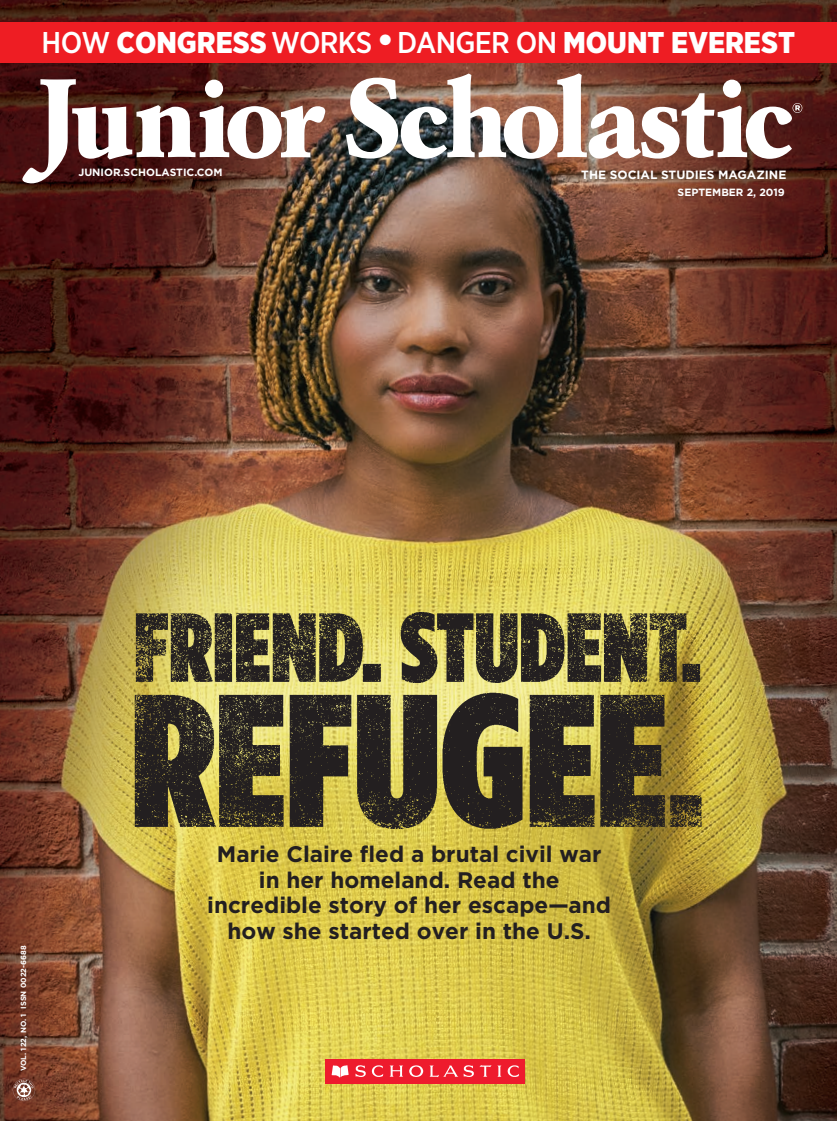
<style>
.page{position:relative;width:837px;height:1121px;background:#fff}
.page>*{position:absolute;margin:0;border:0;box-sizing:border-box;transform-origin:0 0}
.t1{font:900 30px "Gotham Narrow";color:#fff}
.t2{font:700 22.5px/25.5px "Gotham";color:#231f20;text-align:center}
.t3{font:700 12px "Gotham";color:#fff}
.t4{font:700 10.5px "Gotham";color:#fff}
.t5{font:700 7.5px "Gotham";color:#fff}
.s1{font-weight:500}
</style>
<div class="page">
<img style="left:0;top:0;width:837px;height:1120px">
<div style="left:325px;top:1058px;width:200px;height:25px;background:#ee1b2d"></div>
<svg style="left:332px;top:1065px;width:17px;height:12px"></svg>
<svg style="left:355px;top:1065px;width:11px;height:12px"></svg>
<svg style="left:372px;top:1065px;width:11px;height:12px"></svg>
<svg style="left:390px;top:1065px;width:13px;height:11px"></svg>
<svg style="left:464px;top:1065px;width:37px;height:12px"></svg>
<svg style="left:507px;top:1065px;width:12px;height:12px"></svg>
<svg style="left:409px;top:1065px;width:14px;height:11px"></svg>
<svg style="left:429px;top:1065px;width:29px;height:12px"></svg>
<div style="left:0;top:22px;width:837px;height:41px;background:#ee1d23"></div>
<svg style="left:22px;top:79px;width:303px;height:104px"></svg>
<svg style="left:346px;top:73px;width:456px;height:86px"></svg>
<svg style="left:13px;top:1078px;width:22px;height:23px"></svg>
<img style="left:120px;top:569px;width:608px;height:332px">
<h1 class="t1" style="left:42px;top:22px;width:755px"><span class="s1">HOW</span> CONGRESS<span class="s1">WORKS</span> ● <span class="s1">DANGER ON</span> MOUNT EVEREST</h1>
<p class="t4" style="left:78px;top:165px;width:146px">JUNIOR.SCHOLASTIC.COM</p>
<p class="t3" style="left:581px;top:166px;width:207px">THE SOCIAL STUDIES MAGAZINE</p>
<p class="t4" style="left:678px;top:185px;width:109px">SEPTEMBER 2, 2019</p>
<p class="t5" style="left:19px;top:1071px;width:128px;rotate:-90deg">VOL. 122, NO. 1 ISSN 0022-6688</p>
<p class="t2" style="left:207px;top:841px;width:405px">Marie Claire fled a brutal civil war in her homeland. Read the incredible story of her escape—and how she started over in the U.S.</p>
</div>
